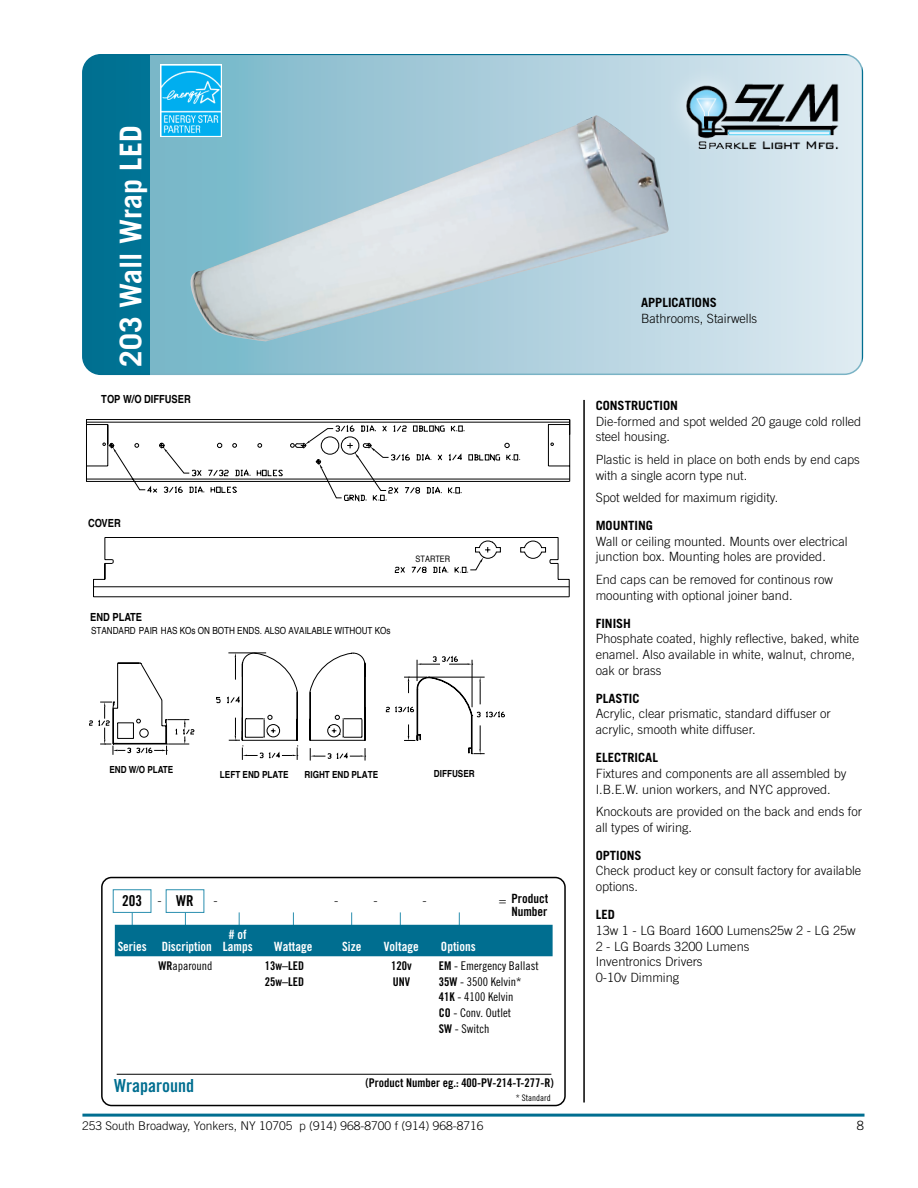
<style>
.page{position:relative;width:918px;height:1188px;background:#fff}
.page>*{position:absolute;margin:0;border:0;box-sizing:border-box;transform-origin:0 0}
.t1{font:700 30px "Trade Gothic";color:#fff}
.t2{font:18px "Trade Gothic Bold Cond Twenty";color:#006e90}
.t3{font:15px "Trade Gothic Bold Cond Twenty";color:#000}
.t4{font:300 12.75px/15.8px "Trade Gothic";color:#000}
.t5{font:700 12.75px "Trade Gothic";color:#000}
.t6{font:12.75px/12px "Trade Gothic Bold Cond Twenty";color:#fff}
.t7{font:12.75px/13.5px "Trade Gothic Bold Cond Twenty";color:#000;text-align:right}
.t8{font:12px/15.8px "Trade Gothic Cond Eighteen";color:#000}
.t9{font:300 12px "Trade Gothic";color:#000}
.t10{font:12px "Trade Gothic Bold Cond Twenty";color:#000}
.t11{font:700 11.1px "Helvetica";color:#000;scale:.83 1}
.t12{font:9.75px "Helvetica";color:#000;scale:.83 1}
.t13{font:700 9.75px "Helvetica";color:#000;scale:.83 1}
.t14{font:9px "Trade Gothic Cond Eighteen";color:#000}
.t15{font:8.85px "Helvetica";color:#000;scale:.83 1}
.s1{font-family:"Trade Gothic";font-weight:300;font-size:12.75px}
.s2{font-family:"Trade Gothic";font-weight:300}
.s3{font-family:"Trade Gothic Bold Cond Twenty"}
</style>
<div class="page">
<div style="left:83px;top:55px;width:779px;height:319px;background:#007293;border-radius:18px"></div>
<div style="left:150px;top:55px;width:711px;height:320px;background:linear-gradient(to right,#76b4c7,#dfe9f1)"></div>
<hr style="left:82px;top:1114px;width:783px;height:3px;background:#006e90">
<hr style="left:583px;top:400px;width:2px;height:702px;background:#000">
<img style="left:655px;top:54px;width:201px;height:115px">
<img style="left:161px;top:64px;width:60px;height:73px">
<img style="left:190px;top:115px;width:479px;height:226px">
<svg style="left:93px;top:537px;width:477px;height:61px"></svg>
<svg style="left:309px;top:537px;width:261px;height:60px"></svg>
<svg style="left:86px;top:419px;width:485px;height:83px"></svg>
<svg style="left:520px;top:541px;width:26px;height:18px"></svg>
<svg style="left:89px;top:652px;width:416px;height:109px"></svg>
<hr style="left:117px;top:1074px;width:434px;height:1px;background:#000">
<div style="left:101px;top:877px;width:465px;height:229px;border:2px solid #000;border-radius:10px"></div>
<div style="left:113px;top:889px;width:38px;height:24px;border:1px solid #2b8faf"></div>
<div style="left:166px;top:889px;width:38px;height:24px;border:1px solid #2b8faf"></div>
<svg style="left:185px;top:912px;width:1px;height:13px"></svg>
<svg style="left:132px;top:912px;width:1px;height:13px"></svg>
<svg style="left:293px;top:912px;width:1px;height:13px"></svg>
<svg style="left:239px;top:912px;width:1px;height:13px"></svg>
<svg style="left:400px;top:912px;width:1px;height:13px"></svg>
<svg style="left:351px;top:912px;width:1px;height:13px"></svg>
<svg style="left:459px;top:912px;width:1px;height:13px"></svg>
<div style="left:115px;top:925px;width:438px;height:31px;background:#006e90"></div>
<h1 class="t1" style="left:113px;top:367px;width:243px;rotate:-90deg">203 Wall Wrap LED</h1>
<p class="t11" style="left:101px;top:392px;width:109px">TOP W/O DIFFUSER</p>
<p class="t11" style="left:88px;top:516px;width:41px">COVER</p>
<p class="t11" style="left:90px;top:610px;width:64px">END PLATE</p>
<p class="t12" style="left:91px;top:624px;width:362px">STANDARD PAIR HAS KOs ON BOTH ENDS. ALSO AVAILABLE WITHOUT KOs</p>
<p class="t15" style="left:416px;top:553px;width:43px">STARTER</p>
<p class="t13" style="left:110px;top:763px;width:78px">END W/O PLATE</p>
<p class="t13" style="left:220px;top:768px;width:84px">LEFT END PLATE</p>
<p class="t13" style="left:305px;top:768px;width:90px">RIGHT END PLATE</p>
<p class="t13" style="left:434px;top:767px;width:51px">DIFFUSER</p>
<p class="t3" style="left:122px;top:892px;width:73px">203 <span class="s1">-</span> WR</p>
<p class="t4" style="left:213px;top:893px;width:6px">-</p>
<p class="t4" style="left:334px;top:893px;width:6px">-</p>
<p class="t4" style="left:373px;top:893px;width:6px">-</p>
<p class="t4" style="left:423px;top:893px;width:6px">-</p>
<p class="t7" style="left:499px;top:892px;width:51px"><span class="s2">=</span> Product<br>Number</p>
<p class="t6" style="left:118px;top:928px;width:137px;text-indent:111px"># of<br>Series Discription Lamps</p>
<p class="t6" style="left:274px;top:940px;width:40px">Wattage</p>
<p class="t6" style="left:342px;top:940px;width:21px">Size</p>
<p class="t6" style="left:384px;top:940px;width:36px">Voltage</p>
<p class="t6" style="left:441px;top:940px;width:36px">Options</p>
<p class="t8" style="left:158px;top:958px;width:55px"><span class="s3">WR</span>aparound</p>
<p class="t10" style="left:265px;top:958px;width:41px">13w–LED</p>
<p class="t10" style="left:391px;top:958px;width:22px">120v</p>
<p class="t8" style="left:439px;top:958px;width:101px"><span class="s3">EM</span> - Emergency Ballast</p>
<p class="t10" style="left:265px;top:974px;width:41px">25w–LED</p>
<p class="t10" style="left:393px;top:974px;width:19px">UNV</p>
<p class="t8" style="left:439px;top:973px;width:84px"><span class="s3">35W</span> - 3500 Kelvin*<br><span class="s3">41K</span> - 4100 Kelvin<br><span class="s3">CO</span> - Conv. Outlet<br><span class="s3">SW</span> - Switch</p>
<h2 class="t2" style="left:114px;top:1074px;width:81px">Wraparound</h2>
<p class="t10" style="left:365px;top:1075px;width:190px">(Product Number eg.: 400-PV-214-T-277-R)</p>
<p class="t14" style="left:516px;top:1092px;width:36px">* Standard</p>
<p class="t9" style="left:82px;top:1119px;width:403px">253 South Broadway, Yonkers, NY 10705 p (914) 968-8700 f (914) 968-8716</p>
<p class="t5" style="left:641px;top:294px;width:77px">APPLICATIONS</p>
<p class="t4" style="left:641px;top:310px;width:118px">Bathrooms, Stairwells</p>
<p class="t5" style="left:596px;top:397px;width:84px">CONSTRUCTION</p>
<p class="t4" style="left:596px;top:413px;width:267px">Die-formed and spot welded 20 gauge cold rolled steel housing.</p>
<p class="t4" style="left:596px;top:451px;width:266px">Plastic is held in place on both ends by end caps with a single acorn type nut.</p>
<p class="t4" style="left:596px;top:489px;width:184px">Spot welded for maximum rigidity.</p>
<p class="t5" style="left:596px;top:518px;width:59px">MOUNTING</p>
<p class="t4" style="left:596px;top:533px;width:253px">Wall or ceiling mounted. Mounts over electrical junction box. Mounting holes are provided.</p>
<p class="t4" style="left:596px;top:571px;width:239px">End caps can be removed for continous row moounting with optional joiner band.</p>
<p class="t5" style="left:596px;top:615px;width:37px">FINISH</p>
<p class="t4" style="left:596px;top:631px;width:265px">Phosphate coated, highly reflective, baked, white enamel. Also available in white, walnut, chrome, oak or brass</p>
<p class="t5" style="left:596px;top:690px;width:45px">PLASTIC</p>
<p class="t4" style="left:596px;top:706px;width:237px">Acrylic, clear prismatic, standard diffuser or acrylic, smooth white diffuser.</p>
<p class="t5" style="left:596px;top:750px;width:64px">ELECTRICAL</p>
<p class="t4" style="left:596px;top:765px;width:252px">Fixtures and components are all assembled by<br>I.B.E.W. union workers, and NYC approved.</p>
<p class="t4" style="left:596px;top:804px;width:268px">Knockouts are provided on the back and ends for all types of wiring.</p>
<p class="t5" style="left:596px;top:847px;width:48px">OPTIONS</p>
<p class="t4" style="left:596px;top:863px;width:267px">Check product key or consult factory for available options.</p>
<p class="t5" style="left:596px;top:907px;width:21px">LED</p>
<p class="t4" style="left:596px;top:922px;width:262px">13w 1 - LG Board 1600 Lumens25w 2 - LG 25w<br>2 - LG Boards 3200 Lumens<br>Inventronics Drivers<br>0-10v Dimming</p>
<p class="t4" style="left:857px;top:1117px;width:9px">8</p>
</div>
